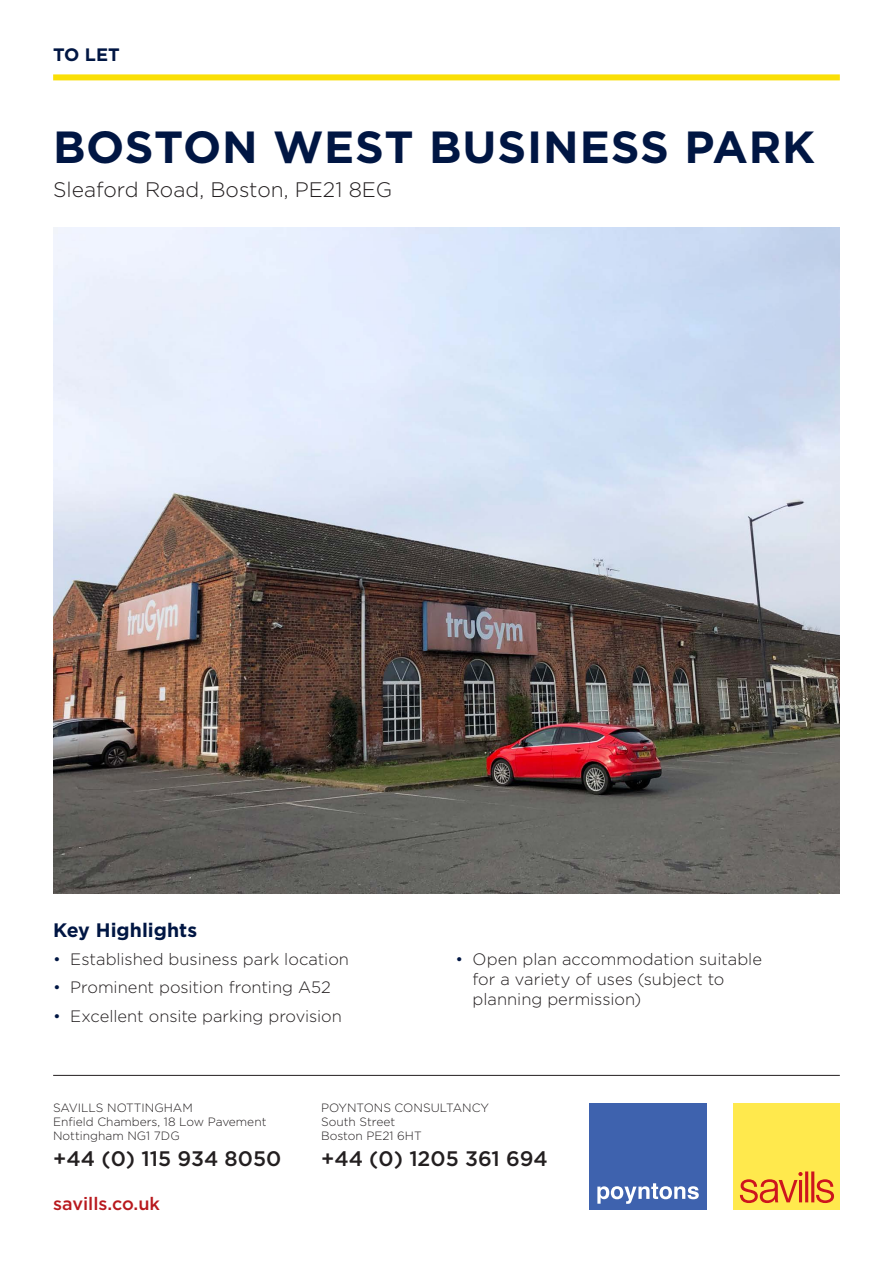
<style>
.page{position:relative;width:893px;height:1263px;background:#fff}
.page>*{position:absolute;margin:0;border:0;box-sizing:border-box;transform-origin:0 0}
.H1_-_Property_Name{font:700 45px "Gotham";letter-spacing:.015em;color:#001643}
.t1{font:500 21px "Gotham";color:#231f20}
.Property_Address{font:300 21px "Gotham";color:#231f20}
.H2_-_Highlights_head{font:700 19.5px "Gotham";color:#001643}
.t2{font:500 18px "Gotham";color:#b8191e}
.Top_Header_-_Type_of{font:700 18px "Gotham";color:#001643}
.t3{font:300 16.5px/19.8px "Gotham";color:#231f20}
.t4{font:300 12px/14.4px "Gotham";color:#231f20}
.s1{color:#001643}
</style>
<div class="page">
<img style="left:53px;top:228px;width:787px;height:665px">
<hr style="left:53px;top:1075px;width:787px;height:1px;background:#231f20">
<div style="left:733px;top:1103px;width:107px;height:107px;background:#ffe94d"></div>
<svg style="left:740px;top:1171px;width:94px;height:32px"></svg>
<div style="left:589px;top:1103px;width:118px;height:107px;background:#3e62ae"></div>
<svg style="left:597px;top:1183px;width:102px;height:21px"></svg>
<div style="left:53px;top:74px;width:787px;height:6px;background:#fadf06"></div>
<p class="Top_Header_-_Type_of" style="left:53px;top:43px;width:68px">TO LET</p>
<p class="H1_-_Property_Name" style="left:53px;top:117px;width:763px">BOSTON WEST BUSINESS PARK</p>
<p class="Property_Address" style="left:53px;top:176px;width:341px">Sleaford Road, Boston, PE21 8EG</p>
<p class="H2_-_Highlights_head" style="left:53px;top:917px;width:146px">Key Highlights</p>
<p class="t3" style="left:53px;top:949px;width:297px"><span class="s1">•</span> Established business park location</p>
<p class="t3" style="left:53px;top:977px;width:279px"><span class="s1">•</span> Prominent position fronting A52</p>
<p class="t3" style="left:53px;top:1005px;width:290px"><span class="s1">•</span> Excellent onsite parking provision</p>
<p class="t3" style="left:472px;top:949px;width:291px;text-indent:-17px"><span class="s1">•</span> Open plan accommodation suitable for a variety of uses (subject to planning permission)</p>
<p class="t4" style="left:53px;top:1100px;width:215px">SAVILLS NOTTINGHAM<br>Enfield Chambers, 18 Low Pavement<br>Nottingham NG1 7DG</p>
<p class="t1" style="left:53px;top:1144px;width:230px">+44 (0) 115 934 8050</p>
<p class="t2" style="left:53px;top:1192px;width:108px">savills.co.uk</p>
<p class="t4" style="left:321px;top:1100px;width:170px">POYNTONS CONSULTANCY<br>South Street<br>Boston PE21 6HT</p>
<p class="t1" style="left:321px;top:1144px;width:228px">+44 (0) 1205 361 694</p>
</div>
